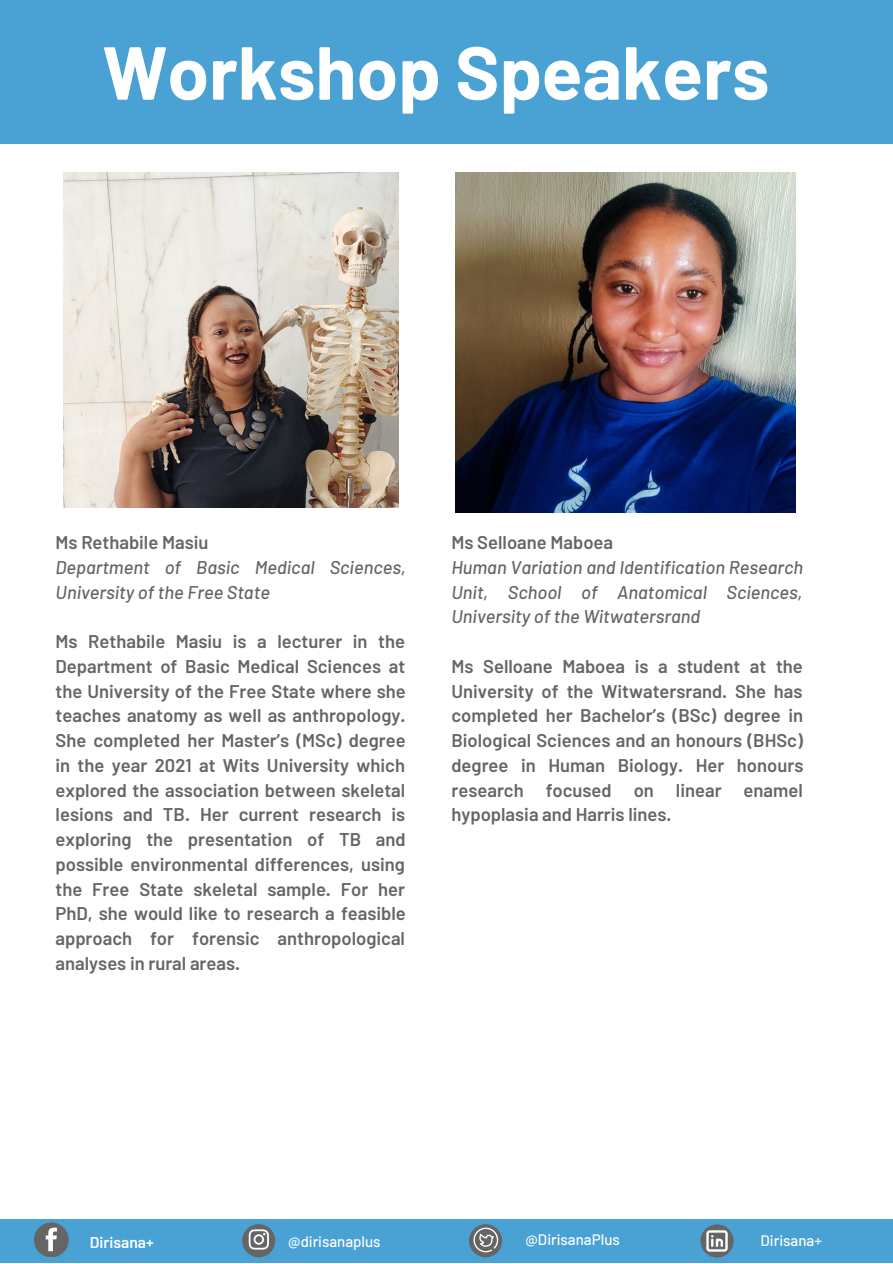
<style>
.page{position:relative;width:893px;height:1264px;background:#fff}
.page>*{position:absolute;margin:0;border:0;box-sizing:border-box;transform-origin:0 0}
.t1{font:700 75px "Barlow";color:#fff}
.t2{font:600 18.45px/24.8px "Barlow";color:#656565;text-align:justify}
.t3{font:italic 500 18.45px/24.8px "Barlow";color:#656565}
.t4{font:600 15.6px "Barlow";color:#fff}
.t5{font:500 15.15px "Barlow";color:#fff}
</style>
<div class="page">
<div style="left:0;top:0;width:892px;height:144px;background:#4aa1d4"></div>
<img style="left:63px;top:172px;width:335px;height:335px">
<img style="left:455px;top:172px;width:340px;height:340px">
<div style="left:0;top:1218px;width:892px;height:44px;background:#4aa1d4"></div>
<div style="left:242px;top:1224px;width:33px;height:33px;background:#656565;border-radius:50%"></div>
<svg style="left:249px;top:1229px;width:20px;height:20px"></svg>
<div style="left:34px;top:1222px;width:35px;height:35px;background:#656565;border-radius:50%"></div>
<svg style="left:46px;top:1227px;width:11px;height:24px"></svg>
<div style="left:469px;top:1224px;width:33px;height:33px;background:#656565;border-radius:50%"></div>
<svg style="left:473px;top:1227px;width:25px;height:25px"></svg>
<svg style="left:700px;top:1224px;width:33px;height:33px"></svg>
<svg style="left:706px;top:1230px;width:21px;height:21px"></svg>
<h1 class="t1" style="left:103px;top:25px;width:668px">Workshop Speakers</h1>
<p class="t2" style="left:56px;top:529px;width:154px">Ms Rethabile Masiu</p>
<p class="t3" style="left:56px;top:554px;width:352px">Department of Basic Medical Sciences,<br>University of the Free State</p>
<p class="t2" style="left:56px;top:628px;width:352px">Ms Rethabile Masiu is a lecturer in the Department of Basic Medical Sciences at the University of the Free State where she teaches anatomy as well as anthropology.<br>She completed her Master’s (MSc) degree in the year 2021 at Wits University which explored the association between skeletal lesions and TB. Her current research is exploring the presentation of TB and possible environmental differences, using the Free State skeletal sample. For her PhD, she would like to research a feasible approach for forensic anthropological analyses in rural areas.</p>
<p class="t2" style="left:451px;top:529px;width:163px">Ms Selloane Maboea</p>
<p class="t3" style="left:451px;top:554px;width:353px;text-align:justify">Human Variation and Identification Research Unit, School of Anatomical Sciences, University of the Witwatersrand</p>
<p class="t2" style="left:451px;top:653px;width:353px">Ms Selloane Maboea is a student at the University of the Witwatersrand. She has completed her Bachelor’s (BSc) degree in Biological Sciences and an honours (BHSc) degree in Human Biology. Her honours research focused on linear enamel hypoplasia and Harris lines.</p>
<p class="t4" style="left:90px;top:1231px;width:65px">Dirisana+</p>
<p class="t5" style="left:288px;top:1231px;width:94px">@dirisanaplus</p>
<p class="t5" style="left:525px;top:1229px;width:96px">@DirisanaPlus</p>
<p class="t5" style="left:760px;top:1230px;width:63px">Dirisana+</p>
</div>
